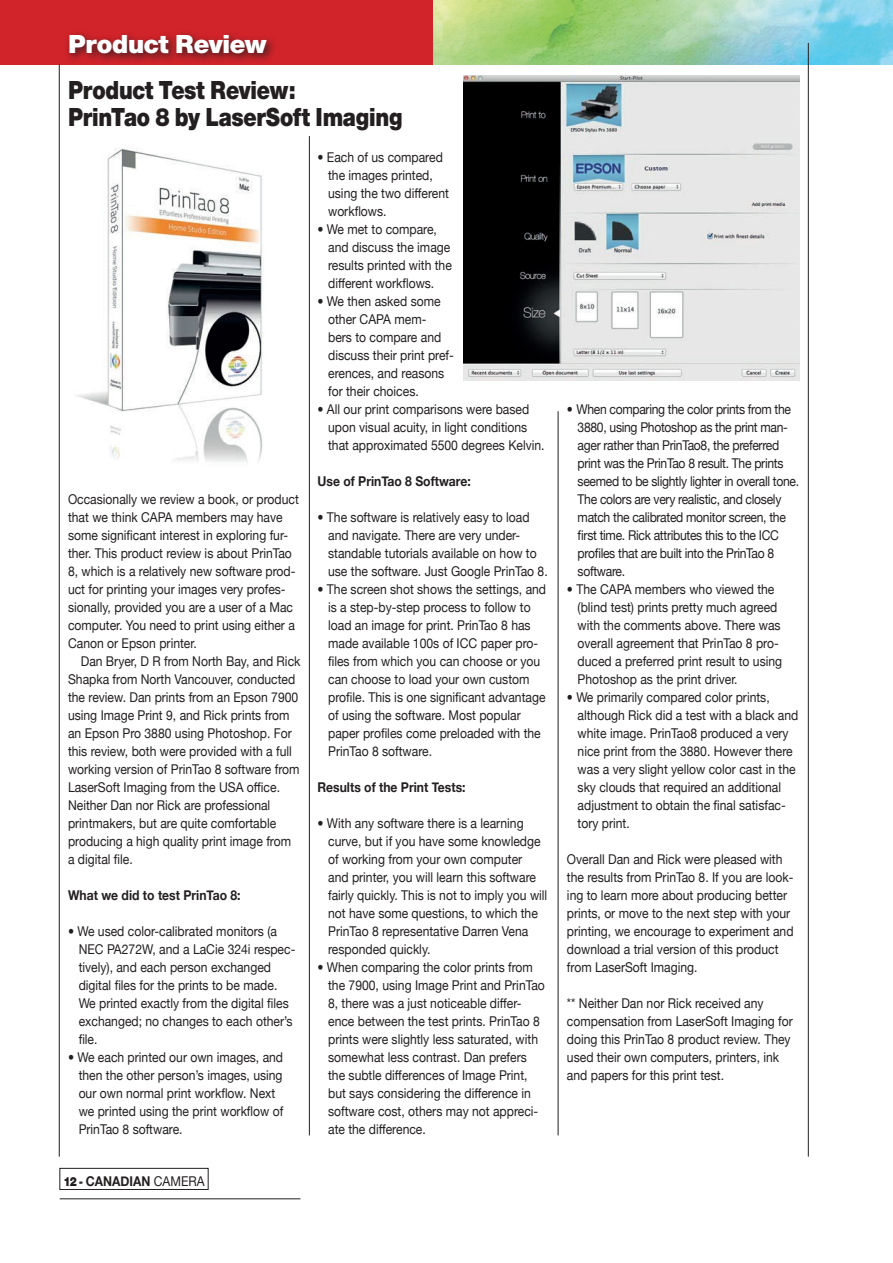
<style>
.page{position:relative;width:893px;height:1263px;background:#fff}
.page>*{position:absolute;margin:0;border:0;box-sizing:border-box;transform-origin:0 0}
.t1{font:900 27px/27px "Nimbus Sans Novus T";letter-spacing:-.01em;color:#231f20;scale:.85 1}
.t2{font:900 27px "Nimbus Sans Novus T";letter-spacing:-.01em;color:#fff}
.t3{font:13.5px/18px "Helvetica Neue";color:#231f20;scale:.9 1}
.t4{font:13.5px/18px "Helvetica Neue";letter-spacing:-.025em;color:#231f20;scale:.9 1}
.t5{font:700 13.5px "Helvetica Neue";color:#231f20;scale:.9 1}
.s1{font-family:"Nimbus Sans Novus T";font-weight:900}
.s2{font-weight:400}
</style>
<div class="page">
<img style="left:432px;top:0;width:461px;height:64px">
<div style="left:0;top:0;width:432px;height:64px;background:#d1232a"></div>
<img style="left:76px;top:148px;width:188px;height:316px">
<div style="left:65px;top:30px;width:212px;height:35px;background:#231f20;opacity:.85"></div>
<img style="left:463px;top:75px;width:336px;height:306px">
<hr style="left:59px;top:64px;width:1px;height:1093px;background:#231f20">
<hr style="left:808px;top:43px;width:1px;height:1114px;background:#231f20">
<hr style="left:558px;top:411px;width:1px;height:724px;background:#231f20">
<hr style="left:309px;top:136px;width:1px;height:999px;background:#231f20">
<hr style="left:60px;top:1198px;width:240px;height:1px;background:#231f20">
<div style="left:60px;top:1168px;width:148px;height:22px;border:1px solid #231f20"></div>
<h1 class="t2" style="left:68px;top:28px;width:200px">Product Review</h1>
<h1 class="t1" style="left:68px;top:76px;width:395px">Product Test Review:<br>PrinTao 8 by LaserSoft Imaging</h1>
<p class="t3" style="left:328px;top:147px;width:136px;text-indent:-11px">• Each of us compared the images printed, using the two different workflows.</p>
<p class="t3" style="left:328px;top:219px;width:139px;text-indent:-11px">• We met to compare, and discuss the image results printed with the different workflows.</p>
<p class="t3" style="left:328px;top:291px;width:141px;text-indent:-11px">• We then asked some other CAPA mem-<br>bers to compare and discuss their print pref&shy;erences, and reasons for their choices.</p>
<p class="t3" style="left:328px;top:399px;width:242px;text-indent:-11px">• All our print comparisons were based upon visual acuity, in light conditions that approximated 5500 degrees Kelvin.</p>
<p class="t5" style="left:317px;top:469px;width:172px">Use of PrinTao 8 Software:</p>
<p class="t3" style="left:328px;top:507px;width:246px;text-indent:-11px">• The software is relatively easy to load and navigate. There are very under&shy;standable tutorials available on how to use the software. Just Google PrinTao 8.</p>
<p class="t3" style="left:328px;top:579px;width:244px;text-indent:-11px">• The screen shot shows the settings, and is a step-by-step process to follow to load an image for print. PrinTao 8 has made available 100s of ICC paper pro&shy;files from which you can choose or you can choose to load your own custom profile. This is one significant advantage of using the software. Most popular paper profiles come preloaded with the PrinTao 8 software.</p>
<p class="t5" style="left:317px;top:775px;width:166px">Results of the Print Tests:</p>
<p class="t3" style="left:328px;top:813px;width:245px;text-indent:-11px">• With any software there is a learning curve, but if you have some knowledge of working from your own computer<br>and printer, you will learn this software fairly quickly. This is not to imply you will not have some questions, to which the PrinTao 8 representative Darren Vena responded quickly.</p>
<p class="t3" style="left:328px;top:957px;width:242px;text-indent:-11px">• When comparing the color prints from the 7900, using Image Print and PrinTao 8, there was a just noticeable differ&shy;ence between the test prints. PrinTao 8 prints were slightly less saturated, with somewhat less contrast. Dan prefers the subtle differences of Image Print, but says considering the difference in software cost, others may not appreci&shy;ate the difference.</p>
<p class="t3" style="left:68px;top:489px;width:258px">Occasionally we review a book, or product that we think CAPA members may have some significant interest in exploring fur&shy;ther. This product review is about PrinTao 8, which is a relatively new software prod&shy;uct for printing your images very profes&shy;sionally, provided you are a user of a Mac computer. You need to print using either a Canon or Epson printer.</p>
<p class="t3" style="left:68px;top:651px;width:260px;text-indent:13px">Dan Bryer, D R from North Bay, and Rick Shapka from North Vancouver, conducted the review. Dan prints from an Epson 7900 using Image Print 9, and Rick prints from an Epson Pro 3880 using Photoshop. For this review, both were provided with a full working version of PrinTao 8 software from LaserSoft Imaging from the USA office.<br>Neither Dan nor Rick are professional printmakers, but are quite comfortable producing a high quality print image from a digital file.</p>
<p class="t5" style="left:68px;top:883px;width:193px">What we did to test PrinTao 8:</p>
<p class="t3" style="left:79px;top:921px;width:242px;text-indent:-11px">• We used color-calibrated monitors (a NEC PA272W, and a LaCie 324i respec&shy;tively), and each person exchanged digital files for the prints to be made.<br>We printed exactly from the digital files exchanged; no changes to each other’s file.</p>
<p class="t3" style="left:79px;top:1047px;width:229px;text-indent:-11px">• We each printed our own images, and then the other person’s images, using our own normal print workflow. Next we printed using the print workflow of PrinTao 8 software.</p>
<p class="t5" style="left:63px;top:1168px;width:159px"><span class="s1">12 -</span> CANADIAN <span class="s2">CAMERA</span></p>
<p class="t4" style="left:578px;top:399px;width:248px;text-indent:-11px">• When comparing the color prints from the 3880, using Photoshop as the print man&shy;ager rather than PrinTao8, the preferred print was the PrinTao 8 result. The prints seemed to be slightly lighter in overall tone.<br>The colors are very realistic, and closely match the calibrated monitor screen, the first time. Rick attributes this to the ICC profiles that are built into the PrinTao 8 software.</p>
<p class="t3" style="left:578px;top:579px;width:229px;text-indent:-11px">• The CAPA members who viewed the (blind test) prints pretty much agreed with the comments above. There was overall agreement that PrinTao 8 pro&shy;duced a preferred print result to using Photoshop as the print driver.</p>
<p class="t3" style="left:578px;top:687px;width:247px;text-indent:-11px">• We primarily compared color prints, although Rick did a test with a black and white image. PrinTao8 produced a very nice print from the 3880. However there was a very slight yellow color cast in the sky clouds that required an additional adjustment to obtain the final satisfac&shy;tory print.</p>
<p class="t3" style="left:567px;top:849px;width:253px">Overall Dan and Rick were pleased with the results from PrinTao 8. If you are look&shy;ing to learn more about producing better prints, or move to the next step with your printing, we encourage to experiment and download a trial version of this product from LaserSoft Imaging.</p>
<p class="t3" style="left:567px;top:993px;width:252px">** Neither Dan nor Rick received any compensation from LaserSoft Imaging for doing this PrinTao 8 product review. They used their own computers, printers, ink and papers for this print test.</p>
</div>
